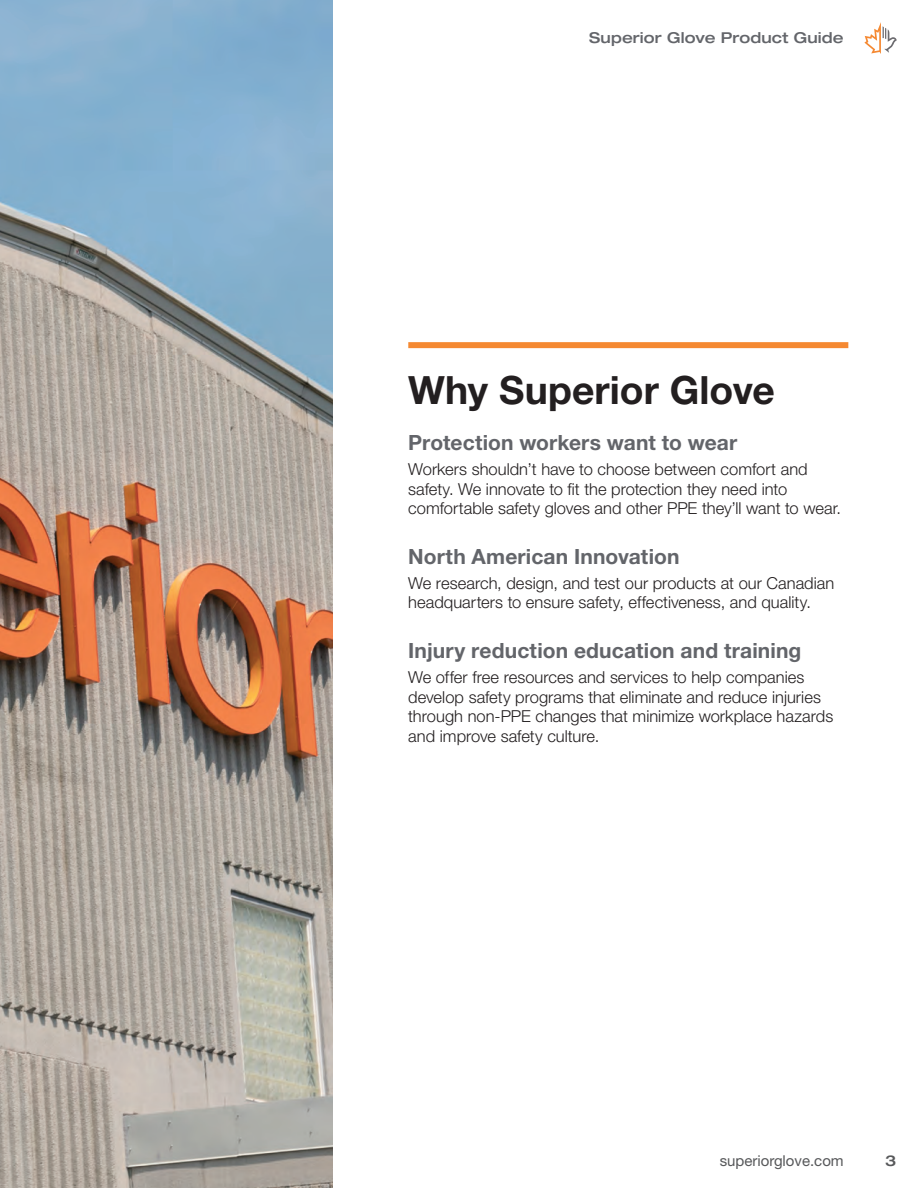
<style>
.page{position:relative;width:918px;height:1188px;background:#fff}
.page>*{position:absolute;margin:0;border:0;box-sizing:border-box;transform-origin:0 0}
.t1{font:700 39px "Helvetica Neue LT Std";letter-spacing:.005em;color:#231f20}
.t2{font:700 21px "Helvetica Neue LT Std";letter-spacing:.005em;color:#63656a}
.t3{font:300 16.5px/19.5px "Helvetica Neue LT Std";color:#231f20}
.t4{font:500 expanded 15px "Helvetica Neue LT Std";letter-spacing:.01em;color:#63656a}
.t5{font:15px "Helvetica Neue LT Std";color:#57585a}
.t6{font:500 expanded 15px "Helvetica Neue LT Std";color:#57585a}
</style>
<div class="page">
<svg style="left:864px;top:22px;width:33px;height:32px"></svg>
<div style="left:408px;top:342px;width:440px;height:6px;background:#f58932"></div>
<img style="left:0;top:0;width:332px;height:1188px">
<p class="t4" style="left:589px;top:29px;width:256px">Superior Glove Product Guide</p>
<h1 class="t1" style="left:408px;top:366px;width:368px">Why Superior Glove</h1>
<p class="t2" style="left:408px;top:430px;width:330px">Protection workers want to wear</p>
<p class="t3" style="left:408px;top:459px;width:434px">Workers shouldn’t have to choose between comfort and safety. We innovate to fit the protection they need into comfortable safety gloves and other PPE they’ll want to wear.</p>
<p class="t2" style="left:408px;top:543px;width:273px">North American Innovation</p>
<p class="t3" style="left:408px;top:573px;width:428px">We research, design, and test our products at our Canadian headquarters to ensure safety, effectiveness, and quality.</p>
<p class="t2" style="left:408px;top:638px;width:395px">Injury reduction education and training</p>
<p class="t3" style="left:408px;top:667px;width:427px">We offer free resources and services to help companies develop safety programs that eliminate and reduce injuries through non-PPE changes that minimize workplace hazards and improve safety culture.</p>
<p class="t5" style="left:720px;top:1152px;width:126px">superiorglove.com</p>
<p class="t6" style="left:885px;top:1152px;width:13px">3</p>
</div>
